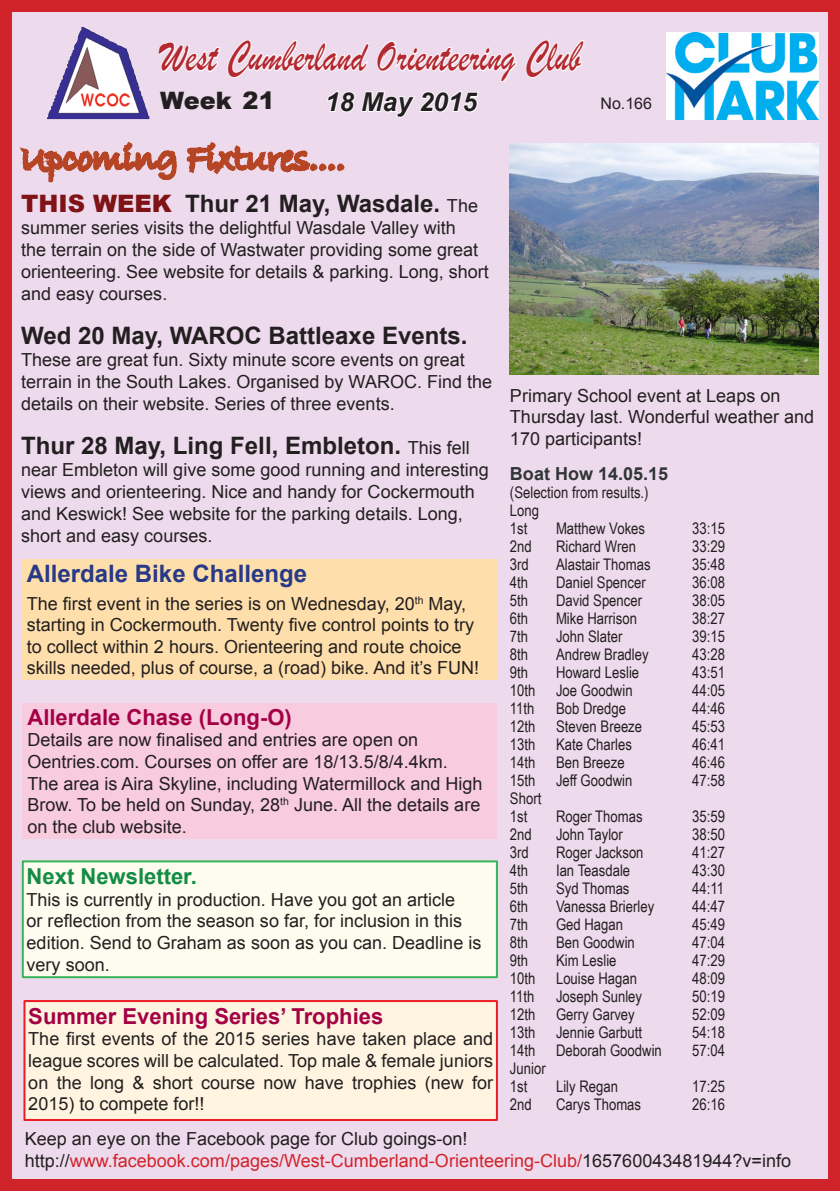
<style>
.page{position:relative;width:840px;height:1191px;background:#fff}
.page>*{position:absolute;margin:0;border:0;box-sizing:border-box;transform-origin:0 0}
.t1{font:45px "Brush Script";color:#b42931;scale:.8 1}
.t2{font:italic 700 26px "Arial";color:#231f20}
.Fixtures{font:700 24px "Arial";color:#231f20}
.t3{font:700 24px "Arial";color:#273987}
.t4{font:900 24px "Arial";color:#231f20}
.t5{font:700 22px "Arial";color:#a30146}
.t6{font:700 22px "Arial";color:#138c44}
.Fixtures-2{font:18px/21.6px "Arial";color:#231f20}
.Body_text{font:18px/21.6px "Arial";color:#231f20;text-align:justify}
.t7{font:18px "Arial";color:#d1232a}
.t8{font:700 18px "Arial";color:#303537}
.t9{font:16px "Arial Narrow";color:#231f20}
.t10{font:16px "Arial";color:#231f20}
.s1{font-weight:900;color:#7f1315}
.s2{font-weight:400;font-size:18px}
.s3{color:#231f20}
</style>
<div class="page">
<div style="left:6px;top:6px;width:827px;height:1179px;background:#eddbed"></div>
<div style="left:0;top:0;width:839px;height:1191px;border:12px solid #d1232a"></div>
<img style="left:78px;top:27px;width:21px;height:8px">
<img style="left:666px;top:32px;width:152px;height:87px">
<svg style="left:525px;top:39px;width:60px;height:39px"></svg>
<svg style="left:19px;top:35px;width:498px;height:148px"></svg>
<div style="left:24px;top:1001px;width:472px;height:119px;background:#fef4e0"></div>
<div style="left:23px;top:1000px;width:474px;height:121px;border:2px solid #ee1d23"></div>
<div style="left:22px;top:703px;width:474px;height:135px;background:#f8cbde"></div>
<div style="left:21px;top:559px;width:476px;height:121px;background:#fedeaa"></div>
<div style="left:23px;top:861px;width:473px;height:116px;background:#fefcee"></div>
<div style="left:22px;top:860px;width:475px;height:118px;border:2px solid #36b557"></div>
<img style="left:509px;top:143px;width:309px;height:231px">
<p class="t1" style="left:160px;top:29px;width:527px">West Cumberland Orienteering Club</p>
<p class="t4" style="left:160px;top:83px;width:73px">Week</p>
<p class="t4" style="left:242px;top:83px;width:34px">21</p>
<p class="t2" style="left:325px;top:85px;width:153px">18 May 2015</p>
<p class="t10" style="left:600px;top:92px;width:53px">No.166</p>
<p class="Fixtures" style="left:21px;top:187px;width:458px"><span class="s1">THIS WEEK</span> Thur 21 May, Wasdale. <span class="s2">The</span></p>
<p class="Fixtures-2" style="left:21px;top:216px;width:469px">summer series visits the delightful Wasdale Valley with<br>the terrain on the side of Wastwater providing some great orienteering. See website for details &amp; parking. Long, short and easy courses.</p>
<p class="Fixtures" style="left:21px;top:319px;width:447px">Wed 20 May, WAROC Battleaxe Events.</p>
<p class="Fixtures-2" style="left:21px;top:348px;width:472px">These are great fun. Sixty minute score events on great terrain in the South Lakes. Organised by WAROC. Find the details on their website. Series of three events.</p>
<p class="Fixtures" style="left:21px;top:429px;width:450px">Thur 28 May, Ling Fell, Embleton. <span class="s2">This fell</span></p>
<p class="Fixtures-2" style="left:21px;top:458px;width:469px">near Embleton will give some good running and interesting views and orienteering. Nice and handy for Cockermouth and Keswick! See website for the parking details. Long, short and easy courses.</p>
<p class="t8" style="left:509px;top:461px;width:160px">Boat How 14.05.15</p>
<p class="Fixtures-2" style="left:509px;top:384px;width:305px">Primary School event at Leaps on<br>Thursday last. Wonderful weather and<br>170 participants!</p>
<p class="t9" style="left:509px;top:480px;width:140px">(Selection from results.)</p>
<p class="t9" style="left:509px;top:498px;width:31px">Long</p>
<p class="t9" style="left:509px;top:516px;width:19px">1st</p>
<p class="t9" style="left:555px;top:516px;width:90px">Matthew Vokes</p>
<p class="t9" style="left:691px;top:516px;width:34px">33:15</p>
<p class="t9" style="left:509px;top:534px;width:23px">2nd</p>
<p class="t9" style="left:555px;top:534px;width:81px">Richard Wren</p>
<p class="t9" style="left:691px;top:534px;width:34px">33:29</p>
<p class="t9" style="left:509px;top:552px;width:20px">3rd</p>
<p class="t9" style="left:555px;top:552px;width:96px">Alastair Thomas</p>
<p class="t9" style="left:691px;top:552px;width:34px">35:48</p>
<p class="t9" style="left:509px;top:570px;width:20px">4th</p>
<p class="t9" style="left:555px;top:570px;width:91px">Daniel Spencer</p>
<p class="t9" style="left:691px;top:570px;width:34px">36:08</p>
<p class="t9" style="left:509px;top:588px;width:20px">5th</p>
<p class="t9" style="left:555px;top:588px;width:88px">David Spencer</p>
<p class="t9" style="left:691px;top:588px;width:34px">38:05</p>
<p class="t9" style="left:509px;top:606px;width:20px">6th</p>
<p class="t9" style="left:555px;top:606px;width:82px">Mike Harrison</p>
<p class="t9" style="left:691px;top:606px;width:34px">38:27</p>
<p class="t9" style="left:509px;top:624px;width:20px">7th</p>
<p class="t9" style="left:555px;top:624px;width:68px">John Slater</p>
<p class="t9" style="left:691px;top:624px;width:34px">39:15</p>
<p class="t9" style="left:509px;top:642px;width:20px">8th</p>
<p class="t9" style="left:555px;top:642px;width:94px">Andrew Bradley</p>
<p class="t9" style="left:691px;top:642px;width:34px">43:28</p>
<p class="t9" style="left:509px;top:660px;width:20px">9th</p>
<p class="t9" style="left:555px;top:660px;width:85px">Howard Leslie</p>
<p class="t9" style="left:691px;top:660px;width:34px">43:51</p>
<p class="t9" style="left:509px;top:678px;width:27px">10th</p>
<p class="t9" style="left:555px;top:678px;width:78px">Joe Goodwin</p>
<p class="t9" style="left:691px;top:678px;width:34px">44:05</p>
<p class="t9" style="left:509px;top:696px;width:26px">11th</p>
<p class="t9" style="left:555px;top:696px;width:72px">Bob Dredge</p>
<p class="t9" style="left:691px;top:696px;width:34px">44:46</p>
<p class="t9" style="left:509px;top:714px;width:27px">12th</p>
<p class="t9" style="left:555px;top:714px;width:88px">Steven Breeze</p>
<p class="t9" style="left:691px;top:714px;width:34px">45:53</p>
<p class="t9" style="left:509px;top:732px;width:27px">13th</p>
<p class="t9" style="left:555px;top:732px;width:77px">Kate Charles</p>
<p class="t9" style="left:691px;top:732px;width:34px">46:41</p>
<p class="t9" style="left:509px;top:750px;width:27px">14th</p>
<p class="t9" style="left:555px;top:750px;width:70px">Ben Breeze</p>
<p class="t9" style="left:691px;top:750px;width:34px">46:46</p>
<p class="t9" style="left:509px;top:768px;width:27px">15th</p>
<p class="t9" style="left:555px;top:768px;width:78px">Jeff Goodwin</p>
<p class="t9" style="left:691px;top:768px;width:34px">47:58</p>
<p class="t9" style="left:509px;top:786px;width:33px">Short</p>
<p class="t9" style="left:509px;top:804px;width:19px">1st</p>
<p class="t9" style="left:555px;top:804px;width:88px">Roger Thomas</p>
<p class="t9" style="left:691px;top:804px;width:34px">35:59</p>
<p class="t9" style="left:509px;top:822px;width:23px">2nd</p>
<p class="t9" style="left:555px;top:822px;width:68px">John Taylor</p>
<p class="t9" style="left:691px;top:822px;width:34px">38:50</p>
<p class="t9" style="left:509px;top:840px;width:20px">3rd</p>
<p class="t9" style="left:555px;top:840px;width:89px">Roger Jackson</p>
<p class="t9" style="left:691px;top:840px;width:34px">41:27</p>
<p class="t9" style="left:509px;top:858px;width:20px">4th</p>
<p class="t9" style="left:555px;top:858px;width:76px">Ian Teasdale</p>
<p class="t9" style="left:691px;top:858px;width:34px">43:30</p>
<p class="t9" style="left:509px;top:876px;width:20px">5th</p>
<p class="t9" style="left:555px;top:876px;width:75px">Syd Thomas</p>
<p class="t9" style="left:691px;top:876px;width:33px">44:11</p>
<p class="t9" style="left:509px;top:894px;width:20px">6th</p>
<p class="t9" style="left:555px;top:894px;width:100px">Vanessa Brierley</p>
<p class="t9" style="left:691px;top:894px;width:34px">44:47</p>
<p class="t9" style="left:509px;top:912px;width:20px">7th</p>
<p class="t9" style="left:555px;top:912px;width:69px">Ged Hagan</p>
<p class="t9" style="left:691px;top:912px;width:34px">45:49</p>
<p class="t9" style="left:509px;top:930px;width:20px">8th</p>
<p class="t9" style="left:555px;top:930px;width:80px">Ben Goodwin</p>
<p class="t9" style="left:691px;top:930px;width:34px">47:04</p>
<p class="t9" style="left:509px;top:948px;width:20px">9th</p>
<p class="t9" style="left:555px;top:948px;width:62px">Kim Leslie</p>
<p class="t9" style="left:691px;top:948px;width:34px">47:29</p>
<p class="t9" style="left:509px;top:966px;width:27px">10th</p>
<p class="t9" style="left:555px;top:966px;width:82px">Louise Hagan</p>
<p class="t9" style="left:691px;top:966px;width:34px">48:09</p>
<p class="t9" style="left:509px;top:984px;width:26px">11th</p>
<p class="t9" style="left:555px;top:984px;width:88px">Joseph Sunley</p>
<p class="t9" style="left:691px;top:984px;width:34px">50:19</p>
<p class="t9" style="left:509px;top:1002px;width:27px">12th</p>
<p class="t9" style="left:555px;top:1002px;width:80px">Gerry Garvey</p>
<p class="t9" style="left:691px;top:1002px;width:34px">52:09</p>
<p class="t9" style="left:509px;top:1020px;width:27px">13th</p>
<p class="t9" style="left:555px;top:1020px;width:88px">Jennie Garbutt</p>
<p class="t9" style="left:691px;top:1020px;width:34px">54:18</p>
<p class="t9" style="left:509px;top:1038px;width:27px">14th</p>
<p class="t9" style="left:555px;top:1038px;width:107px">Deborah Goodwin</p>
<p class="t9" style="left:691px;top:1038px;width:34px">57:04</p>
<p class="t9" style="left:509px;top:1056px;width:37px">Junior</p>
<p class="t9" style="left:509px;top:1074px;width:19px">1st</p>
<p class="t9" style="left:555px;top:1074px;width:63px">Lily Regan</p>
<p class="t9" style="left:691px;top:1074px;width:34px">17:25</p>
<p class="t9" style="left:509px;top:1092px;width:23px">2nd</p>
<p class="t9" style="left:555px;top:1092px;width:87px">Carys Thomas</p>
<p class="t9" style="left:691px;top:1092px;width:34px">26:16</p>
<p class="t3" style="left:27px;top:557px;width:282px">Allerdale Bike Challenge</p>
<p class="Fixtures-2" style="left:27px;top:592px;width:453px">The first event in the series is on Wednesday, 20<sup>th</sup> May, starting in Cockermouth. Twenty five control points to try to collect within 2 hours. Orienteering and route choice skills needed, plus of course, a (road) bike. And it’s FUN!</p>
<p class="t5" style="left:27px;top:701px;width:266px">Allerdale Chase (Long-O)</p>
<p class="Fixtures-2" style="left:27px;top:729px;width:456px">Details are now finalised and entries are open on Oentries.com. Courses on offer are 18/13.5/8/4.4km.<br>The area is Aira Skyline, including Watermillock and High Brow. To be held on Sunday, 28<sup>th</sup> June. All the details are on the club website.</p>
<p class="t6" style="left:27px;top:861px;width:171px">Next Newsletter.</p>
<p class="Fixtures-2" style="left:27px;top:888px;width:456px">This is currently in production. Have you got an article<br>or reflection from the season so far, for inclusion in this edition. Send to Graham as soon as you can. Deadline is very soon.</p>
<p class="t5" style="left:28px;top:1000px;width:356px">Summer Evening Series’ Trophies</p>
<p class="Body_text" style="left:28px;top:1028px;width:466px">The first events of the 2015 series have taken place and league scores will be calculated. Top male &amp; female juniors on the long &amp; short course now have trophies (new for 2015) to compete for!!</p>
<p class="Fixtures-2" style="left:25px;top:1127px;width:444px">Keep an eye on the Facebook page for Club goings-on!</p>
<p class="t7" style="left:25px;top:1148px;width:767px"><span class="s3">http://</span>www.facebook.com/pages/West-Cumberland-Orienteering-Club/<span class="s3">165760043481944?v=info</span></p>
</div>
